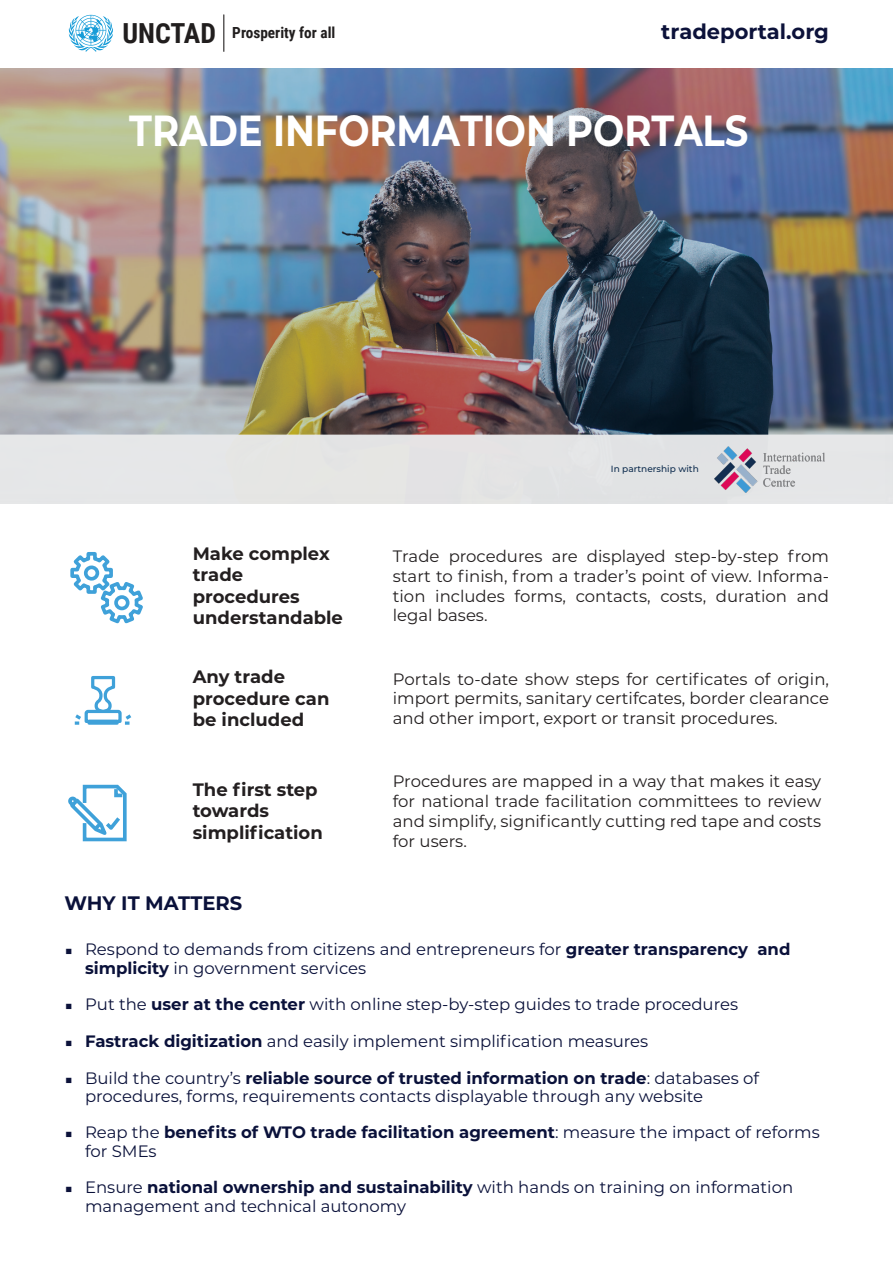
<style>
.page{position:relative;width:893px;height:1263px;background:#fff}
.page>*{position:absolute;margin:0;border:0;box-sizing:border-box;transform-origin:0 0}
.t1{font:700 43.5px "Montserrat";color:#fff;scale:.85 1}
.t2{font:700 21px "Montserrat";color:#0c123a}
.t3{font:700 19.5px "Montserrat";color:#0a113a}
.t4{font:700 18px/21.6px "Montserrat";color:#231f20}
.t5{font:16.5px/18.3px "Montserrat";color:#0a113a}
.t6{font:16.5px/19.8px "Montserrat";color:#231f20;text-align:justify}
.t7{font:700 15.3px "Roboto Condensed";color:#211e1e}
.t8{font:500 9px "Montserrat";color:#0f2d4f}
.s1{font-size:27.6px}
.s2{font-size:13.5px;color:#0c123a}
.s3{font-weight:700}
</style>
<div class="page">
<img style="left:0;top:14px;width:893px;height:490px">
<img style="left:714px;top:447px;width:110px;height:45px">
<hr style="left:223px;top:15px;width:1px;height:37px;background:#211e1e">
<svg style="left:68px;top:15px;width:46px;height:37px"></svg>
<svg style="left:70px;top:552px;width:73px;height:72px"></svg>
<div style="left:84px;top:565px;width:15px;height:16px;border:4px solid #3fa1d9;border-radius:50%"></div>
<svg style="left:74px;top:676px;width:58px;height:49px"></svg>
<svg style="left:68px;top:784px;width:59px;height:58px"></svg>
<p class="t7" style="left:122px;top:22px;width:214px"><span class="s1">UNCTAD</span> Prosperity for all</p>
<p class="t2" style="left:661px;top:17px;width:169px">tradeportal.org</p>
<h1 class="t1" style="left:129px;top:99px;width:730px">TRADE INFORMATION PORTALS</h1>
<p class="t8" style="left:611px;top:463px;width:89px">In partnership with</p>
<p class="t4" style="left:193px;top:541px;width:152px">Make complex trade procedures understandable</p>
<p class="t6" style="left:393px;top:545px;width:438px">Trade procedures are displayed step-by-step from start to finish, from a trader’s point of view. Informa&shy;tion includes forms, contacts, costs, duration and legal bases.</p>
<p class="t4" style="left:193px;top:665px;width:138px">Any trade procedure can be included</p>
<p class="t6" style="left:393px;top:668px;width:438px">Portals to-date show steps for certificates of origin, import permits, sanitary certifcates, border clearance and other import, export or transit procedures.</p>
<p class="t4" style="left:193px;top:778px;width:132px">The first step towards simplification</p>
<p class="t6" style="left:393px;top:771px;width:430px">Procedures are mapped in a way that makes it easy for national trade facilitation committees to review and simplify, significantly cutting red tape and costs for users.</p>
<p class="t3" style="left:64px;top:888px;width:179px">WHY IT MATTERS</p>
<p class="t5" style="left:85px;top:940px;width:707px;text-indent:-20px"><span class="s2">■</span> Respond to demands from citizens and entrepreneurs for <span class="s3">greater transparency and simplicity</span> in government services</p>
<p class="t5" style="left:65px;top:995px;width:675px"><span class="s2">■</span> Put the <span class="s3">user at the center</span> with online step-by-step guides to trade procedures</p>
<p class="t5" style="left:65px;top:1031px;width:585px"><span class="s2">■</span> <span class="s3">Fastrack digitization</span> and easily implement simplification measures</p>
<p class="t5" style="left:85px;top:1068px;width:676px;text-indent:-20px"><span class="s2">■</span> Build the country’s <span class="s3">reliable source of trusted information on trade</span>: databases of procedures, forms, requirements contacts displayable through any website</p>
<p class="t5" style="left:85px;top:1123px;width:736px;text-indent:-20px"><span class="s2">■</span> Reap the <span class="s3">benefits of WTO trade facilitation agreement</span>: measure the impact of reforms for SMEs</p>
<p class="t5" style="left:85px;top:1178px;width:710px;text-indent:-20px"><span class="s2">■</span> Ensure <span class="s3">national ownership and sustainability</span> with hands on training on information management and technical autonomy</p>
</div>
